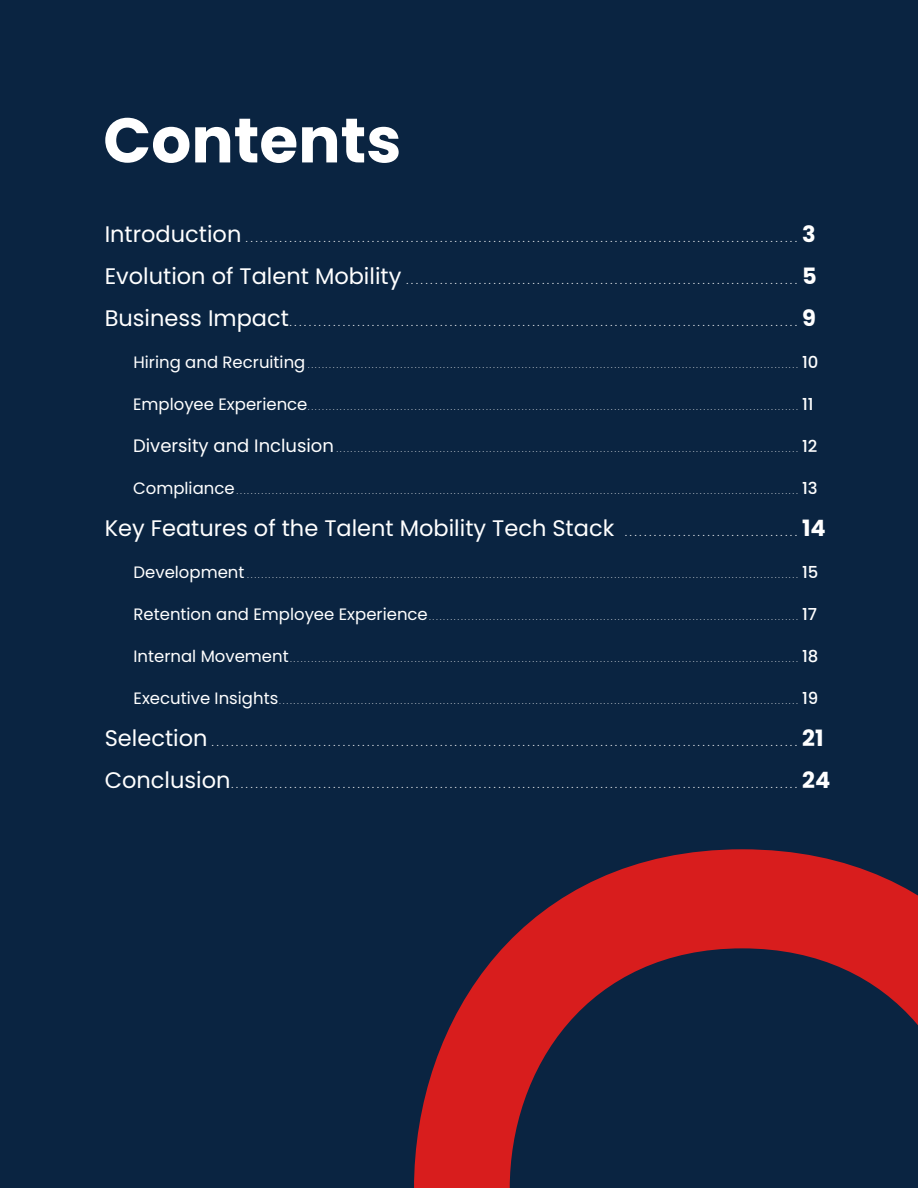
<style>
.page{position:relative;width:918px;height:1188px;background:#0a2441}
.page>*{position:absolute;margin:0;border:0;box-sizing:border-box;transform-origin:0 0}
.t1{font:700 63px "Poppins";color:#fff}
.t2{font:100 22.5px "Poppins";color:#fff}
.t3{font:22.5px "Poppins";color:#fff}
.t4{font:100 16.5px "Poppins";color:#fff}
.s1{font-weight:400}
.s2{font-weight:700}
.s3{font-weight:500}
.s4{font-weight:400;font-size:18px}
.s5{font-weight:100}
</style>
<div class="page">
<svg style="left:414px;top:849px;width:504px;height:339px"></svg>
<p class="t1" style="left:103px;top:104px;width:300px">Contents</p>
<p class="t2" style="left:105px;top:221px;width:713px"><span class="s1">Introduction</span>.................................................................................................................. <span class="s2">3</span></p>
<p class="t2" style="left:105px;top:263px;width:714px"><span class="s1">Evolution of Talent Mobility</span>................................................................................. <span class="s2">5</span></p>
<p class="t2" style="left:105px;top:305px;width:713px"><span class="s1">Business Impact</span>......................................................................................................... <span class="s2">9</span></p>
<p class="t4" style="left:134px;top:352px;width:687px"><span class="s1">Hiring and Recruiting</span>.......................................................................................................................................... <span class="s3">10</span></p>
<p class="t4" style="left:133px;top:394px;width:682px"><span class="s1">Employee Experience</span>.......................................................................................................................................... <span class="s3">11</span></p>
<p class="t4" style="left:133px;top:436px;width:686px"><span class="s4">Diversity and Inclusion</span>.................................................................................................................................. <span class="s3">12</span></p>
<p class="t4" style="left:133px;top:478px;width:686px"><span class="s1">Compliance</span>.............................................................................................................................................................. <span class="s3">13</span></p>
<p class="t3" style="left:105px;top:515px;width:723px">Key Features of the Talent Mobility Tech Stack <span class="s5">....................................</span> <span class="s2">14</span></p>
<p class="t4" style="left:134px;top:562px;width:686px"><span class="s1">Development</span>........................................................................................................................................................... <span class="s3">15</span></p>
<p class="t4" style="left:134px;top:604px;width:685px"><span class="s1">Retention and Employee Experience</span>........................................................................................................ <span class="s3">17</span></p>
<p class="t4" style="left:134px;top:646px;width:686px"><span class="s1">Internal Movement</span>............................................................................................................................................... <span class="s3">18</span></p>
<p class="t4" style="left:134px;top:688px;width:686px"><span class="s1">Executive Insights</span>.................................................................................................................................................. <span class="s3">19</span></p>
<p class="t2" style="left:105px;top:725px;width:720px"><span class="s1">Selection</span>......................................................................................................................... <span class="s2">21</span></p>
<p class="t2" style="left:105px;top:767px;width:727px"><span class="s1">Conclusion</span>..................................................................................................................... <span class="s2">24</span></p>
</div>
